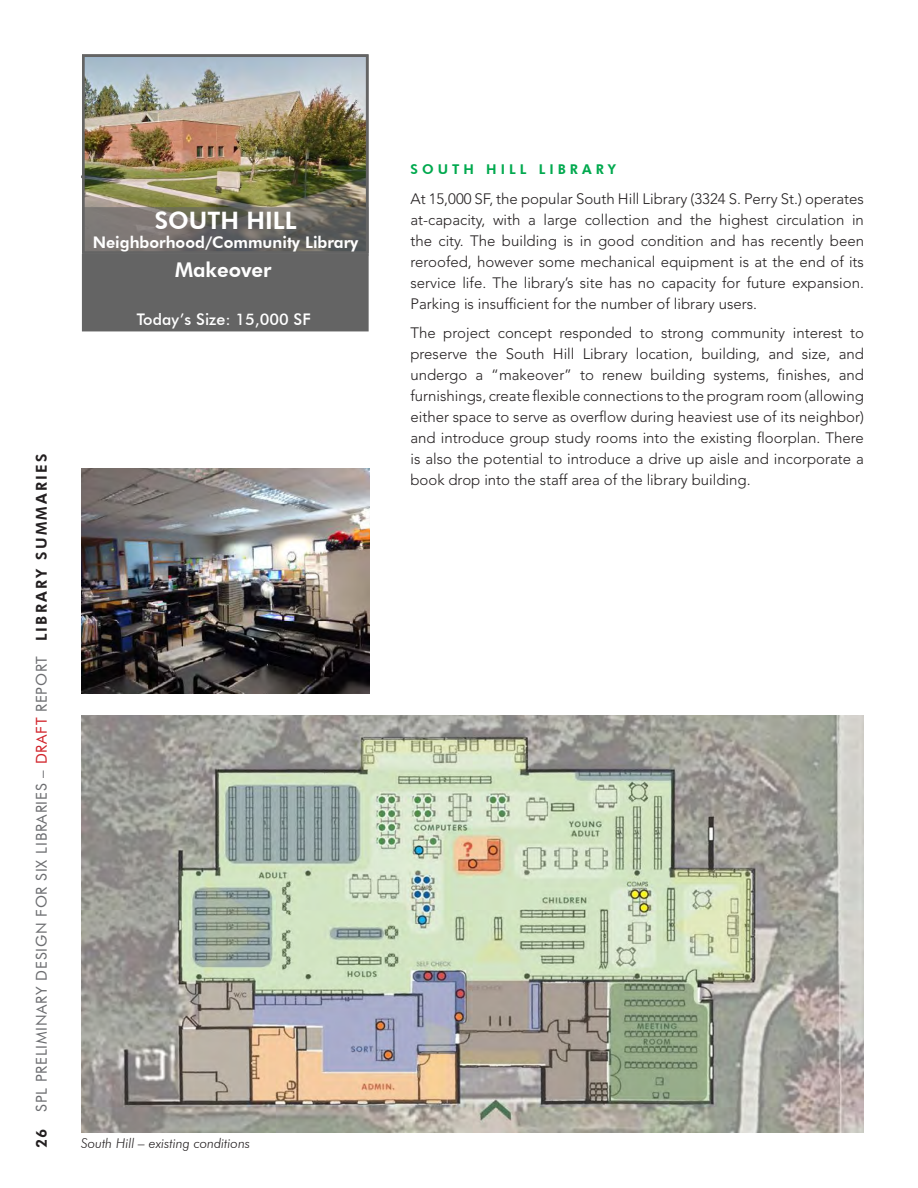
<style>
.page{position:relative;width:918px;height:1188px;background:#fff}
.page>*{position:absolute;margin:0;border:0;box-sizing:border-box;transform-origin:0 0}
.t1{font:800 24px "Futura BT";color:#fff}
.t2{font:800 20.25px "Futura BT";color:#fff}
.t3{font:800 16.05px "Futura BT";color:#fff}
.t4{font:500 16.05px "Futura BT";color:#fff}
.Body_Text{font:300 15px/21px "Avenir LT Std";color:#231f20;text-align:justify}
.t5{font:15px "Futura BT";letter-spacing:.05em;color:#6c6d70}
.t6{font:italic 300 13.5px "Futura BT";color:#231f20}
.Heading{font:800 13.5px "Futura BT";letter-spacing:.3em;color:#00a94e}
.s1{font-weight:800;color:#231f20}
.s2{color:#d1232a}
</style>
<div class="page">
<div style="left:83px;top:255px;width:284px;height:75px;background:#646464"></div>
<div style="left:82px;top:254px;width:287px;height:77px;border:3px solid #646464"></div>
<img style="left:86px;top:58px;width:279px;height:149px">
<div style="left:82px;top:54px;width:287px;height:200px;border:3px solid #646464"></div>
<svg style="left:83px;top:207px;width:286px;height:49px;background:#6c6966"></svg>
<svg style="left:81px;top:76px;width:3px;height:104px"></svg>
<img style="left:81px;top:715px;width:783px;height:417px">
<img style="left:81px;top:469px;width:289px;height:224px">
<p class="t1" style="left:155px;top:206px;width:143px">SOUTH HILL</p>
<p class="t3" style="left:93px;top:232px;width:267px">Neighborhood/Community Library</p>
<p class="t2" style="left:175px;top:258px;width:98px">Makeover</p>
<p class="t4" style="left:137px;top:310px;width:175px">Today’s Size: 15,000 SF</p>
<p class="t5" style="left:32px;top:1148px;width:695px;rotate:-90deg"><span class="s1">26</span> SPL PRELIMINARY DESIGN FOR SIX LIBRARIES – <span class="s2">DRAFT</span> REPORT <span class="s1">LIBRARY SUMMARIES</span></p>
<p class="t6" style="left:81px;top:1135px;width:171px">South Hill – existing conditions</p>
<p class="Heading" style="left:410px;top:161px;width:207px">SOUTH HILL LIBRARY</p>
<p class="Body_Text" style="left:410px;top:188px;width:455px">At 15,000 SF, the popular South Hill Library (3324 S. Perry St.) operates at-capacity, with a large collection and the highest circulation in the city. The building is in good condition and has recently been reroofed, however some mechanical equipment is at the end of its service life. The library’s site has no capacity for future expansion.<br>Parking is insufficient for the number of library users.</p>
<p class="Body_Text" style="left:410px;top:322px;width:455px">The project concept responded to strong community interest to preserve the South Hill Library location, building, and size, and undergo a “makeover” to renew building systems, finishes, and furnishings, create flexible connections to the program room (allowing either space to serve as overflow during heaviest use of its neighbor) and introduce group study rooms into the existing floorplan. There is also the potential to introduce a drive up aisle and incorporate a book drop into the staff area of the library building.</p>
</div>
